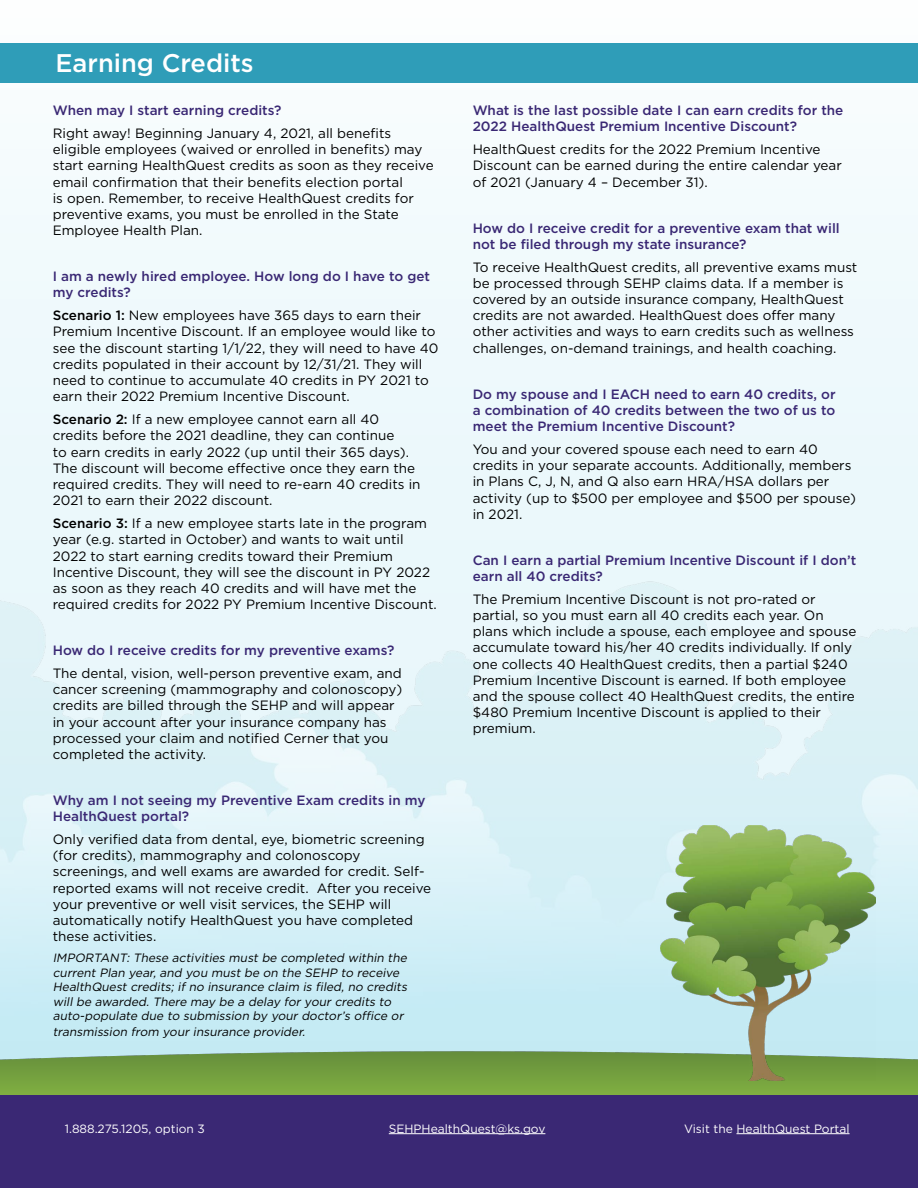
<style>
.page{position:relative;width:918px;height:1188px;background:#fff}
.page>*{position:absolute;margin:0;border:0;box-sizing:border-box;transform-origin:0 0}
.t1{font:500 25.5px "Gotham";color:#fff}
.t2{font:13.5px/16.2px "Gotham";color:#000}
.t3{font:500 13.5px/16.2px "Gotham";color:#3a2874}
.t4{font:italic 12px/14.4px "Gotham";color:#000}
.t5{font:12px "Gotham";color:#fff}
.s1{font-weight:500}
</style>
<div class="page">
<div style="left:0;top:0;width:918px;height:1107px;background:linear-gradient(to right,#f1fafc,#f1fafc)"></div>
<img style="left:0;top:570px;width:918px;height:471px">
<img style="left:0;top:1041px;width:918px;height:54px">
<img style="left:661px;top:826px;width:214px;height:255px">
<div style="left:0;top:1095px;width:918px;height:93px;background:#3a2874"></div>
<div style="left:0;top:43px;width:918px;height:40px;background:#2f9db8"></div>
<hr style="left:389px;top:1133px;width:156px;height:1px;background:#fff">
<hr style="left:736px;top:1133px;width:114px;height:1px;background:#fff">
<h1 class="t1" style="left:56px;top:46px;width:200px">Earning Credits</h1>
<p class="t3" style="left:53px;top:102px;width:230px">When may I start earning credits?</p>
<p class="t2" style="left:53px;top:125px;width:383px">Right away! Beginning January 4, 2021, all benefits eligible employees (waived or enrolled in benefits) may start earning HealthQuest credits as soon as they receive email confirmation that their benefits election portal<br>is open. Remember, to receive HealthQuest credits for preventive exams, you must be enrolled in the State Employee Health Plan.</p>
<p class="t3" style="left:53px;top:268px;width:379px">I am a newly hired employee. How long do I have to get my credits?</p>
<p class="t2" style="left:53px;top:307px;width:387px"><span class="s1">Scenario 1:</span> New employees have 365 days to earn their Premium Incentive Discount. If an employee would like to see the discount starting 1/1/22, they will need to have 40 credits populated in their account by 12/31/21. They will need to continue to accumulate 40 credits in PY 2021 to earn their 2022 Premium Incentive Discount.</p>
<p class="t2" style="left:53px;top:411px;width:369px"><span class="s1">Scenario 2:</span> If a new employee cannot earn all 40 credits before the 2021 deadline, they can continue<br>to earn credits in early 2022 (up until their 365 days).<br>The discount will become effective once they earn the required credits. They will need to re-earn 40 credits in 2021 to earn their 2022 discount.</p>
<p class="t2" style="left:53px;top:515px;width:386px"><span class="s1">Scenario 3:</span> If a new employee starts late in the program year (e.g. started in October) and wants to wait until 2022 to start earning credits toward their Premium Incentive Discount, they will see the discount in PY 2022 as soon as they reach 40 credits and will have met the required credits for 2022 PY Premium Incentive Discount.</p>
<p class="t3" style="left:53px;top:642px;width:343px">How do I receive credits for my preventive exams?</p>
<p class="t2" style="left:53px;top:665px;width:351px">The dental, vision, well-person preventive exam, and cancer screening (mammography and colonoscopy) credits are billed through the SEHP and will appear in your account after your insurance company has processed your claim and notified Cerner that you completed the activity.</p>
<p class="t3" style="left:53px;top:792px;width:374px">Why am I not seeing my Preventive Exam credits in my<br>HealthQuest portal?</p>
<p class="t2" style="left:53px;top:831px;width:380px">Only verified data from dental, eye, biometric screening (for credits), mammography and colonoscopy screenings, and well exams are awarded for credit. Self&shy;reported exams will not receive credit. After you receive your preventive or well visit services, the SEHP will automatically notify HealthQuest you have completed these activities.</p>
<p class="t4" style="left:53px;top:951px;width:358px">IMPORTANT: These activities must be completed within the current Plan year, and you must be on the SEHP to receive HealthQuest credits; if no insurance claim is filed, no credits will be awarded. There may be a delay for your credits to auto-populate due to submission by your doctor’s office or</p>
<p class="t4" style="left:53px;top:1025px;width:256px">transmission from your insurance provider.</p>
<p class="t3" style="left:473px;top:102px;width:372px">What is the last possible date I can earn credits for the<br>2022 HealthQuest Premium Incentive Discount?</p>
<p class="t2" style="left:473px;top:141px;width:371px">HealthQuest credits for the 2022 Premium Incentive<br>Discount can be earned during the entire calendar year of 2021 (January 4 – December 31).</p>
<p class="t3" style="left:473px;top:219px;width:369px">How do I receive credit for a preventive exam that will not be filed through my state insurance?</p>
<p class="t2" style="left:473px;top:259px;width:386px">To receive HealthQuest credits, all preventive exams must be processed through SEHP claims data. If a member is covered by an outside insurance company, HealthQuest credits are not awarded. HealthQuest does offer many other activities and ways to earn credits such as wellness challenges, on-demand trainings, and health coaching.</p>
<p class="t3" style="left:473px;top:386px;width:365px;text-align:justify">Do my spouse and I EACH need to earn 40 credits, or a combination of 40 credits between the two of us to meet the Premium Incentive Discount?</p>
<p class="t2" style="left:473px;top:441px;width:385px">You and your covered spouse each need to earn 40 credits in your separate accounts. Additionally, members in Plans C, J, N, and Q also earn HRA/HSA dollars per activity (up to $500 per employee and $500 per spouse) in 2021.</p>
<p class="t3" style="left:473px;top:552px;width:385px">Can I earn a partial Premium Incentive Discount if I don’t earn all 40 credits?</p>
<p class="t2" style="left:473px;top:591px;width:385px">The Premium Incentive Discount is not pro-rated or partial, so you must earn all 40 credits each year. On plans which include a spouse, each employee and spouse accumulate toward his/her 40 credits individually. If only one collects 40 HealthQuest credits, then a partial $240<br>Premium Incentive Discount is earned. If both employee and the spouse collect 40 HealthQuest credits, the entire $480 Premium Incentive Discount is applied to their premium.</p>
<p class="t5" style="left:65px;top:1121px;width:142px">1.888.275.1205, option 3</p>
<p class="t5" style="left:389px;top:1121px;width:158px">SEHPHealthQuest@ks.gov</p>
<p class="t5" style="left:684px;top:1121px;width:167px">Visit the HealthQuest Portal</p>
</div>
